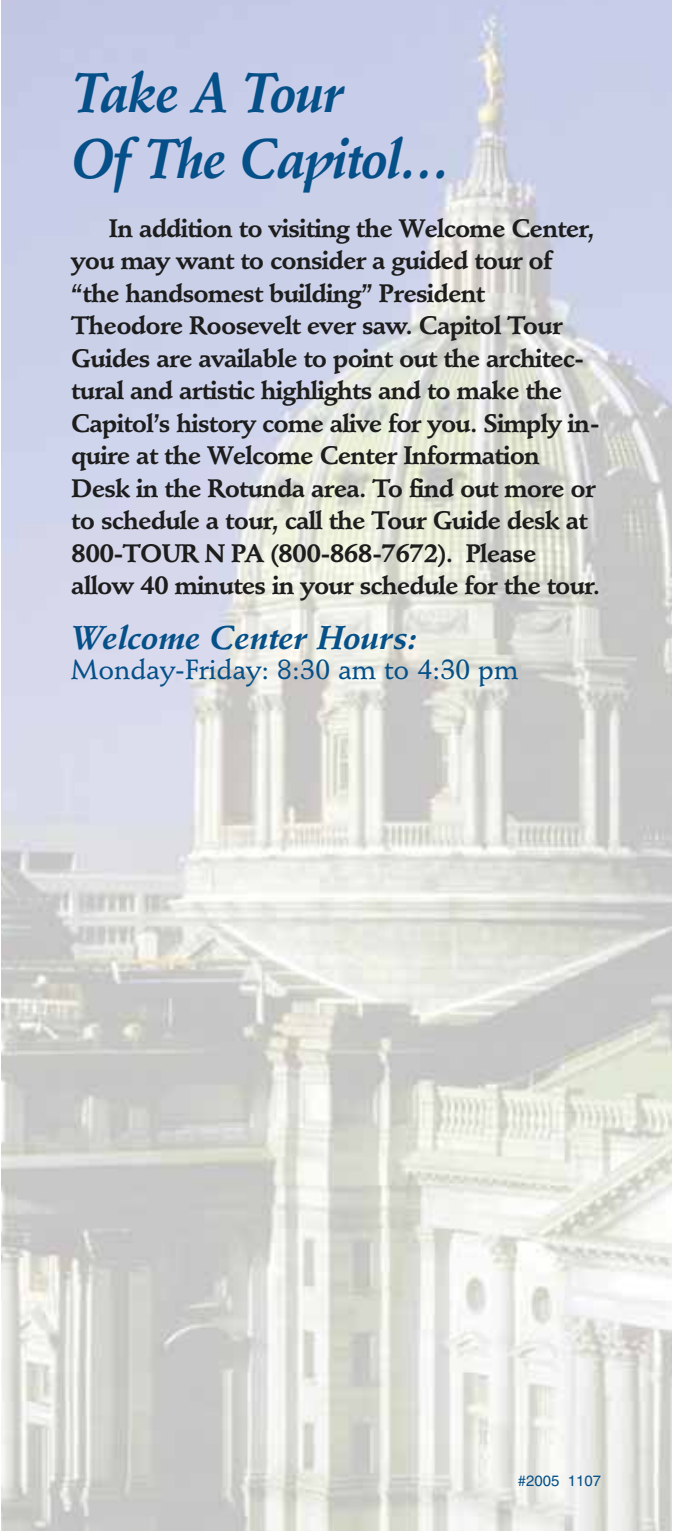
<style>
.page{position:relative;width:674px;height:1531px;background:#fff}
.page>*{position:absolute;margin:0;border:0;box-sizing:border-box;transform-origin:0 0}
.t1{font:italic 700 55px/66px "Stempel Schneidler Std";letter-spacing:-.01em;color:#055088;scale:.9 1}
.t2{font:italic 700 32.5px "Stempel Schneidler Std";color:#055088}
.t3{font:500 27.5px "Stempel Schneidler Std";color:#055088}
.t4{font:700 25px/32.5px "Stempel Schneidler Std";letter-spacing:-.03em;color:#1e1d1d}
.t5{font:15px "Helvetica LT Std";color:#055088}
</style>
<div class="page">
<img style="left:1px;top:0;width:670px;height:1531px">
<h1 class="t1" style="left:71px;top:60px;width:422px">Take A Tour<br>Of The Capitol…</h1>
<p class="t4" style="left:71px;top:212px;width:530px;text-indent:38px">In addition to visiting the Welcome Center, you may want to consider a guided tour of “the handsomest building” President Theodore Roosevelt ever saw. Capitol Tour Guides are available to point out the architec&shy;tural and artistic highlights and to make the Capitol’s history come alive for you. Simply in&shy;quire at the Welcome Center Information Desk in the Rotunda area. To find out more or to schedule a tour, call the Tour Guide desk at 800-TOUR N PA (800-868-7672). Please allow 40 minutes in your schedule for the tour.</p>
<h2 class="t2" style="left:71px;top:618px;width:347px">Welcome Center Hours:</h2>
<p class="t3" style="left:71px;top:653px;width:448px">Monday-Friday: 8:30 am to 4:30 pm</p>
<p class="t5" style="left:517px;top:1472px;width:85px">#2005 1107</p>
</div>
